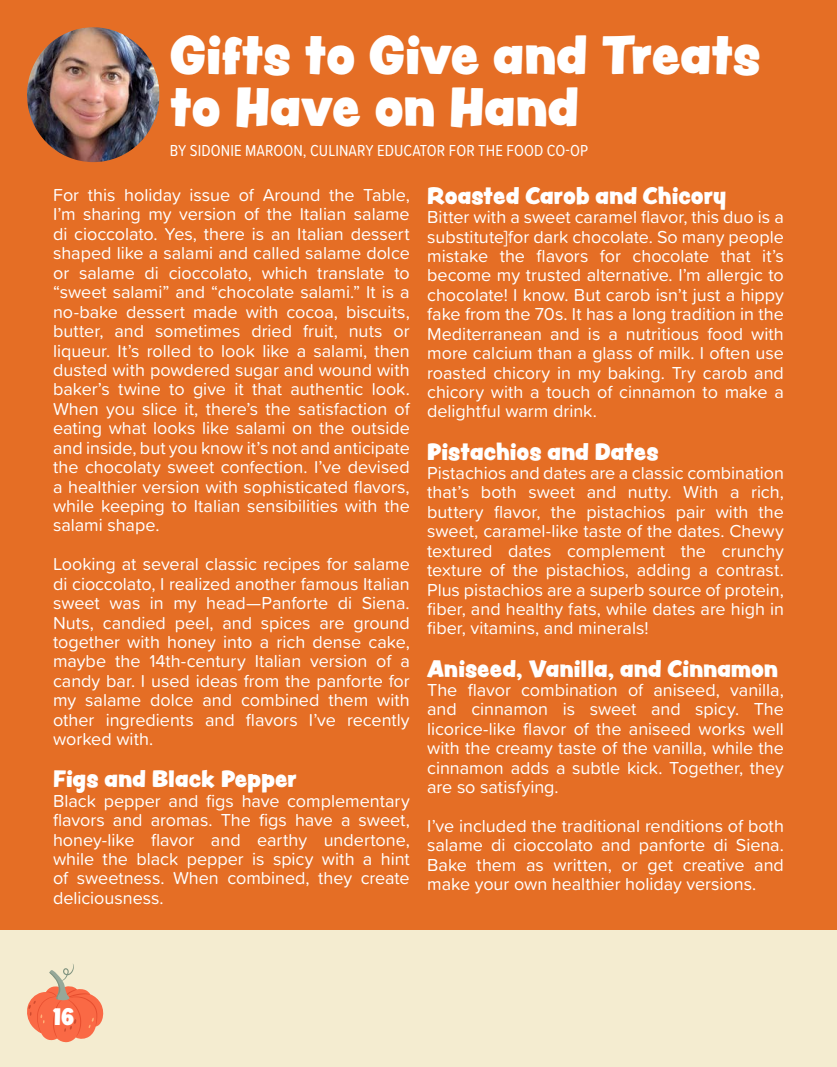
<style>
.page{position:relative;width:837px;height:1067px;background:#fff}
.page>*{position:absolute;margin:0;border:0;box-sizing:border-box;transform-origin:0 0}
.t1{font:48px "Peachy Keen JF";letter-spacing:-.005em;color:#fff}
.t2{font:21px "Peachy Keen JF";color:#fff}
.t3{font:18px/19.4px "Proxima Soft";color:#fff;text-align:justify}
.byline{font:16.5px "Proxima Soft Cond";letter-spacing:.005em;color:#fff}
</style>
<div class="page">
<div style="left:0;top:0;width:837px;height:1066px;background:#e56e25"></div>
<img style="left:27px;top:27px;width:132px;height:135px">
<div style="left:0;top:930px;width:837px;height:136px;background:#f4ecd0"></div>
<svg style="left:27px;top:964px;width:77px;height:78px"></svg>
<p class="t1" style="left:170px;top:19px;width:592px">Gifts to Give and Treats</p>
<p class="t1" style="left:170px;top:71px;width:410px">to Have on Hand</p>
<p class="byline" style="left:170px;top:138px;width:420px">BY SIDONIE MAROON, CULINARY EDUCATOR FOR THE FOOD CO-OP</p>
<p class="t3" style="left:53px;top:184px;width:358px">For this holiday issue of Around the Table, I’m sharing my version of the Italian salame di cioccolato. Yes, there is an Italian dessert shaped like a salami and called salame dolce or salame di cioccolato, which translate to “sweet salami” and “chocolate salami.” It is a no-bake dessert made with cocoa, biscuits, butter, and sometimes dried fruit, nuts or liqueur. It’s rolled to look like a salami, then dusted with powdered sugar and wound with baker’s twine to give it that authentic look.<br>When you slice it, there’s the satisfaction of eating what looks like salami on the outside and inside, but you know it’s not and anticipate the chocolaty sweet confection. I’ve devised a healthier version with sophisticated flavors, while keeping to Italian sensibilities with the salami shape.</p>
<p class="t3" style="left:53px;top:553px;width:358px">Looking at several classic recipes for salame di cioccolato, I realized another famous Italian sweet was in my head—Panforte di Siena.<br>Nuts, candied peel, and spices are ground together with honey into a rich dense cake, maybe the 14th-century Italian version of a candy bar. I used ideas from the panforte for my salame dolce and combined them with other ingredients and flavors I’ve recently worked with.</p>
<p class="t2" style="left:53px;top:763px;width:246px">Figs and Black Pepper</p>
<p class="t3" style="left:53px;top:790px;width:358px">Black pepper and figs have complementary flavors and aromas. The figs have a sweet, honey-like flavor and earthy undertone, while the black pepper is spicy with a hint of sweetness. When combined, they create deliciousness.</p>
<p class="t2" style="left:427px;top:179px;width:301px">Roasted Carob and Chicory</p>
<p class="t3" style="left:427px;top:206px;width:358px">Bitter with a sweet caramel flavor, this duo is a substitute]for dark chocolate. So many people mistake the flavors for chocolate that it’s become my trusted alternative. I’m allergic to chocolate! I know. But carob isn’t just a hippy fake from the 70s. It has a long tradition in the Mediterranean and is a nutritious food with more calcium than a glass of milk. I often use roasted chicory in my baking. Try carob and chicory with a touch of cinnamon to make a delightful warm drink.</p>
<p class="t2" style="left:427px;top:435px;width:233px">Pistachios and Dates</p>
<p class="t3" style="left:427px;top:462px;width:358px">Pistachios and dates are a classic combination that’s both sweet and nutty. With a rich, buttery flavor, the pistachios pair with the sweet, caramel-like taste of the dates. Chewy textured dates complement the crunchy texture of the pistachios, adding a contrast.<br>Plus pistachios are a superb source of protein, fiber, and healthy fats, while dates are high in fiber, vitamins, and minerals!</p>
<p class="t2" style="left:427px;top:652px;width:352px">Aniseed, Vanilla, and Cinnamon</p>
<p class="t3" style="left:427px;top:679px;width:358px">The flavor combination of aniseed, vanilla, and cinnamon is sweet and spicy. The licorice-like flavor of the aniseed works well with the creamy taste of the vanilla, while the cinnamon adds a subtle kick. Together, they are so satisfying.</p>
<p class="t3" style="left:427px;top:815px;width:358px">I’ve included the traditional renditions of both salame di cioccolato and panforte di Siena.<br>Bake them as written, or get creative and make your own healthier holiday versions.</p>
<p class="t2" style="left:53px;top:1000px;width:23px">16</p>
</div>
